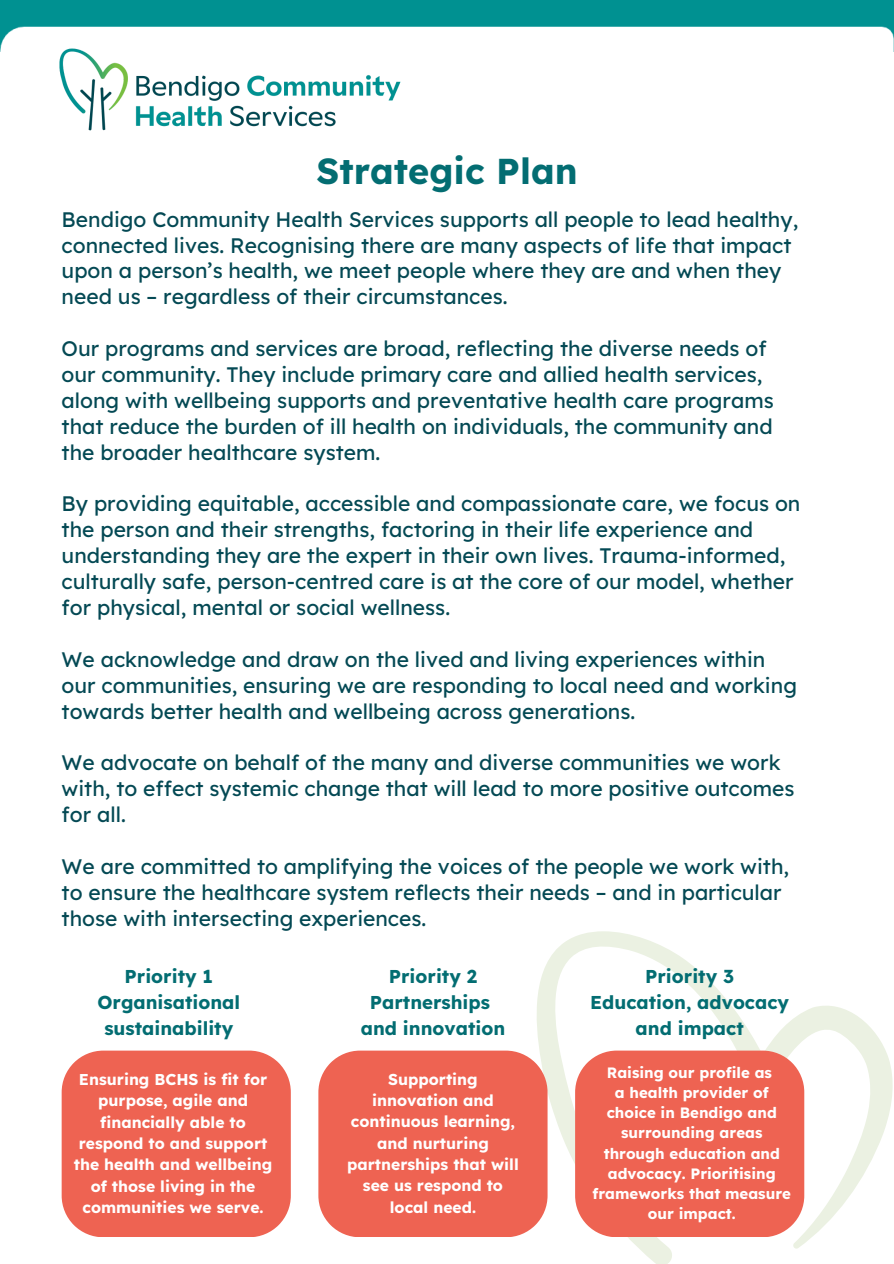
<style>
.page{position:relative;width:894px;height:1264px;background:#fff}
.page>*{position:absolute;margin:0;border:0;box-sizing:border-box;transform-origin:0 0}
.t1{font:700 36px "Lexend";color:#036d72}
.t2{font:21px/25.8px "Lexend";color:#044954}
.t3{font:700 18.6px/25.8px "Lexend";color:#036d72;text-align:center}
.t4{font:700 15.75px/21.3px "Lexend";color:#fff;text-align:center}
.t5{font:700 15px/20.2px "Lexend";color:#fff;text-align:center}
</style>
<div class="page">
<img style="left:59px;top:52px;width:342px;height:79px">
<div style="left:62px;top:1050px;width:228px;height:187px;background:#ee6352"></div>
<svg style="left:537px;top:931px;width:355px;height:332px"></svg>
<div style="left:318px;top:1050px;width:229px;height:187px;background:#ee6352"></div>
<div style="left:575px;top:1050px;width:229px;height:187px;background:#ee6352"></div>
<img style="left:0;top:0;width:893px;height:52px">
<p class="t1" style="left:316px;top:148px;width:262px">Strategic Plan</p>
<h1 class="t2" style="left:62px;top:206px;width:738px">Bendigo Community Health Services supports all people to lead healthy, connected lives. Recognising there are many aspects of life that impact upon a person’s health, we meet people where they are and when they need us – regardless of their circumstances.</h1>
<h2 class="t2" style="left:62px;top:335px;width:713px">Our programs and services are broad, reflecting the diverse needs of our community. They include primary care and allied health services, along with wellbeing supports and preventative health care programs that reduce the burden of ill health on individuals, the community and the broader healthcare system.</h2>
<h2 class="t2" style="left:62px;top:490px;width:740px">By providing equitable, accessible and compassionate care, we focus on the person and their strengths, factoring in their life experience and understanding they are the expert in their own lives. Trauma-informed, culturally safe, person-centred care is at the core of our model, whether for physical, mental or social wellness.</h2>
<h2 class="t2" style="left:62px;top:646px;width:736px">We acknowledge and draw on the lived and living experiences within our communities, ensuring we are responding to local need and working towards better health and wellbeing across generations.</h2>
<h2 class="t2" style="left:62px;top:749px;width:734px">We advocate on behalf of the many and diverse communities we work with, to effect systemic change that will lead to more positive outcomes for all.</h2>
<h2 class="t2" style="left:62px;top:853px;width:728px">We are committed to amplifying the voices of the people we work with, to ensure the healthcare system reflects their needs – and in particular those with intersecting experiences.</h2>
<h3 class="t3" style="left:97px;top:963px;width:144px">Priority 1<br>Organisational sustainability</h3>
<h2 class="t4" style="left:74px;top:1068px;width:200px">Ensuring BCHS is fit for purpose, agile and financially able to respond to and support the health and wellbeing of those living in the communities we serve.</h2>
<p class="t3" style="left:360px;top:963px;width:146px">Priority 2<br>Partnerships and innovation</p>
<p class="t4" style="left:347px;top:1068px;width:173px">Supporting innovation and continuous learning, and nurturing partnerships that will see us respond to local need.</p>
<p class="t3" style="left:590px;top:963px;width:200px">Priority 3<br>Education, advocacy and impact</p>
<h3 class="t5" style="left:606px;top:1061px;width:167px">Raising our profile as</h3>
<p class="t5" style="left:592px;top:1082px;width:200px">a health provider of choice in Bendigo and surrounding areas through education and advocacy. Prioritising frameworks that measure our impact.</p>
</div>
